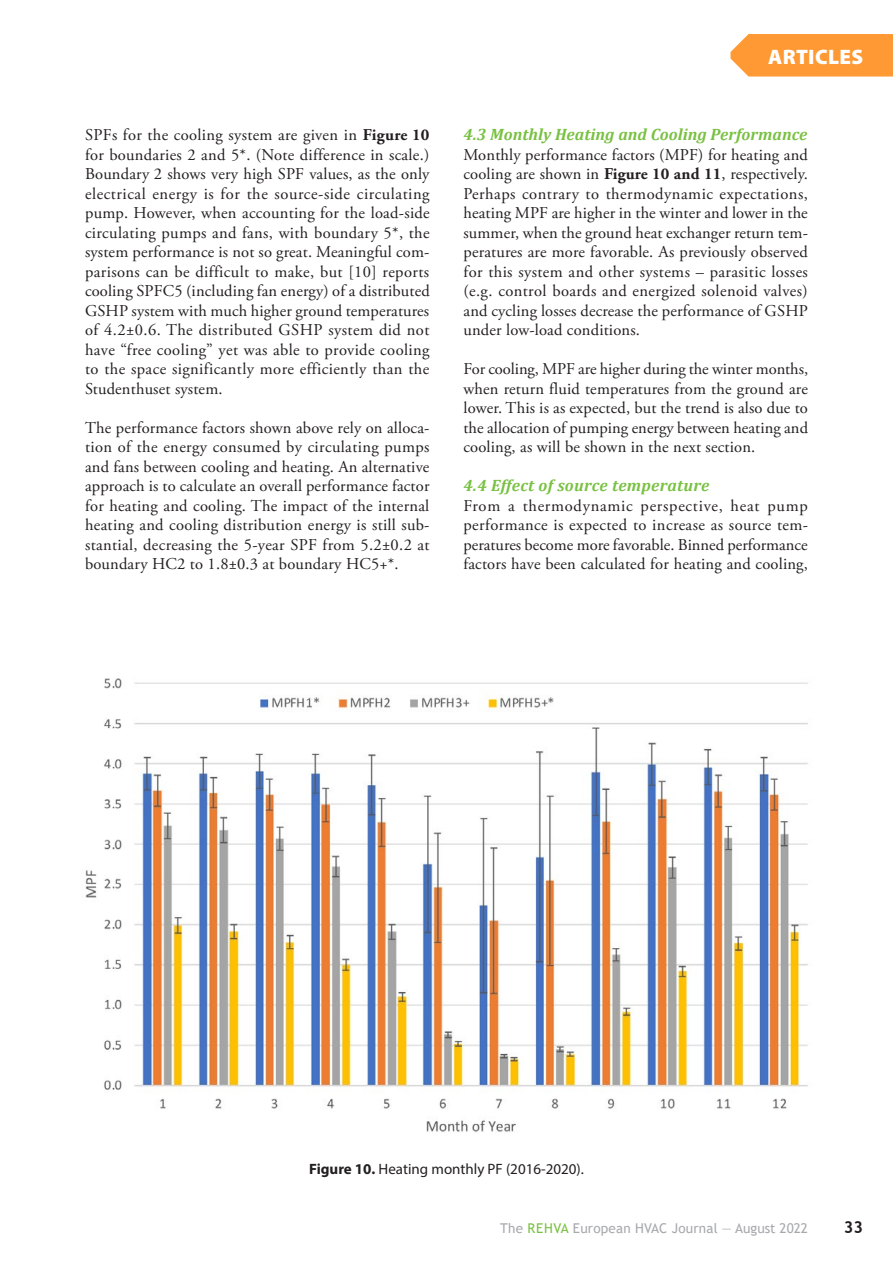
<style>
.page{position:relative;width:893px;height:1263px;background:#fff}
.page>*{position:absolute;margin:0;border:0;box-sizing:border-box;transform-origin:0 0}
.t1{font:900 21px "Myriad Pro";letter-spacing:.02em;color:#fff}
.t2{font:16.5px/19.5px "Adobe Garamond Pro";letter-spacing:.01em;color:#231f20;text-align:justify}
.Heading_3{font:italic 700 16.5px "Cambria";letter-spacing:.005em;color:#79c142}
.t3{font:700 16.5px "Trebuchet MS";color:#231f20}
.t4{font:15px "Myriad Pro";color:#231f20}
.t5{font:13.5px "Trebuchet MS";letter-spacing:.015em;color:#a8a9ad}
.s1{font-weight:700}
.s2{color:#79c142}
</style>
<div class="page">
<img style="left:85px;top:678px;width:723px;height:454px">
<svg style="left:730px;top:34px;width:163px;height:43px;background:#ff9f3f"></svg>
<p class="t2" style="left:85px;top:126px;width:346px">SPFs for the cooling system are given in <span class="s1">Figure 10 </span>for boundaries 2 and 5*. (Note difference in scale.)<br>Boundary 2 shows very high SPF values, as the only electrical energy is for the source-side circulating pump. However, when accounting for the load-side circulating pumps and fans, with boundary 5*, the system performance is not so great. Meaningful com&shy;parisons can be difficult to make, but [10] reports cooling SPFC5 (including fan energy) of a distributed GSHP system with much higher ground temperatures of 4.2±0.6. The distributed GSHP system did not have “free cooling” yet was able to provide cooling to the space significantly more efficiently than the Studenthuset system.</p>
<p class="t2" style="left:85px;top:418px;width:346px">The performance factors shown above rely on alloca&shy;tion of the energy consumed by circulating pumps and fans between cooling and heating. An alternative approach is to calculate an overall performance factor for heating and cooling. The impact of the internal heating and cooling distribution energy is still sub&shy;stantial, decreasing the 5-year SPF from 5.2±0.2 at boundary HC2 to 1.8±0.3 at boundary HC5+*.</p>
<p class="t1" style="left:768px;top:43px;width:96px">ARTICLES</p>
<p class="Heading_3" style="left:463px;top:123px;width:345px">4.3 Monthly Heating and Cooling Performance</p>
<p class="t2" style="left:463px;top:145px;width:346px">Monthly performance factors (MPF) for heating and cooling are shown in <span class="s1">Figure 10 and 11</span>, respectively.<br>Perhaps contrary to thermodynamic expectations, heating MPF are higher in the winter and lower in the summer, when the ground heat exchanger return tem&shy;peratures are more favorable. As previously observed for this system and other systems – parasitic losses (e.g. control boards and energized solenoid valves) and cycling losses decrease the performance of GSHP under low-load conditions.</p>
<p class="t2" style="left:463px;top:360px;width:346px">For cooling, MPF are higher during the winter months, when return fluid temperatures from the ground are lower. This is as expected, but the trend is also due to the allocation of pumping energy between heating and cooling, as will be shown in the next section.</p>
<p class="Heading_3" style="left:463px;top:474px;width:247px">4.4 Effect of source temperature</p>
<p class="t2" style="left:463px;top:496px;width:346px">From a thermodynamic perspective, heat pump performance is expected to increase as source tem&shy;peratures become more favorable. Binned performance factors have been calculated for heating and cooling,</p>
<p class="t4" style="left:309px;top:1159px;width:276px"><span class="s1">Figure 10.</span> Heating monthly PF (2016-2020).</p>
<p class="t5" style="left:500px;top:1220px;width:309px">The <span class="s2">REHVA</span> European HVAC Journal — August 2022</p>
<p class="t3" style="left:844px;top:1217px;width:21px">33</p>
</div>
